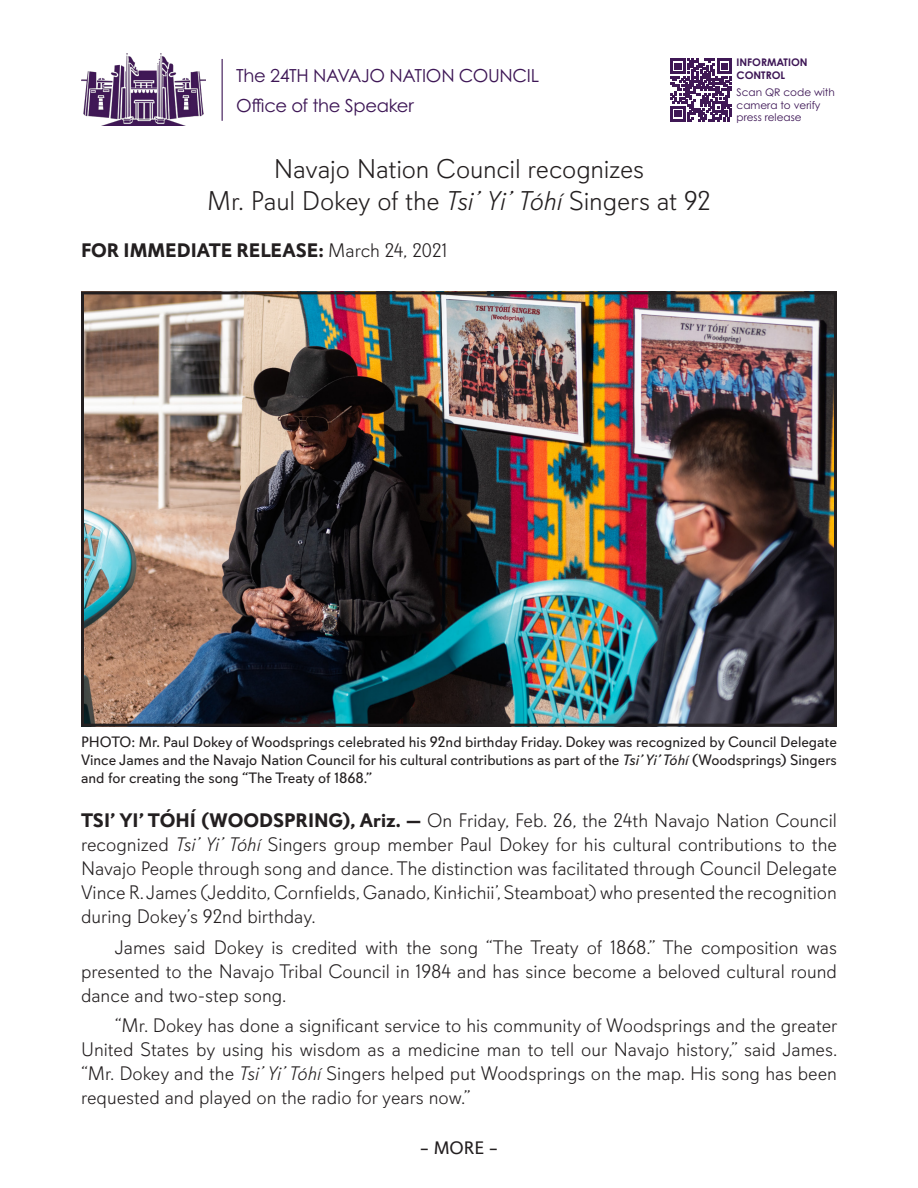
<style>
.page{position:relative;width:918px;height:1188px;background:#fff}
.page>*{position:absolute;margin:0;border:0;box-sizing:border-box;transform-origin:0 0}
.PR_Title{font:300 27px "Davis Sans";letter-spacing:-.01em;color:#231f20}
.Regular_PR_Paragraph{font:300 19.5px/24px "Davis Sans";color:#231f20;text-align:justify}
.PR_First_Paragraph{font:300 19.5px/24px "Davis Sans";color:#231f20;text-align:justify}
.t1{font:700 19.5px "Davis Sans";color:#231f20}
.t2{font:18px "Century Gothic Pro";letter-spacing:-.02em;color:#3d1655}
.t3{font:18px "Davis Sans";color:#231f20}
.t4{font:15px/18px "Davis Sans";color:#231f20;text-align:justify}
.t5{font:10.5px/12.6px "Century Gothic Pro";color:#3d1655}
.t6{font:700 10.5px "Century Gothic Pro";color:#3d1655}
.s1{font-style:italic}
.s2{font-weight:300}
.s3{font-weight:700}
</style>
<div class="page">
<svg style="left:671px;top:59px;width:61px;height:62px"></svg>
<hr style="left:222px;top:59px;width:1px;height:62px;background:#3d1655">
<img style="left:81px;top:54px;width:125px;height:72px">
<img style="left:85px;top:295px;width:748px;height:428px">
<div style="left:81px;top:291px;width:756px;height:436px;border:3px solid #231f20"></div>
<p class="t2" style="left:236px;top:64px;width:304px">The 24TH NAVAJO NATION COUNCIL</p>
<p class="t2" style="left:236px;top:94px;width:179px">Office of the Speaker</p>
<p class="PR_Title" style="left:274px;top:154px;width:372px">Navajo Nation Council recognizes</p>
<p class="PR_Title" style="left:207px;top:186px;width:505px">Mr. Paul Dokey of the <span class="s1">Tsi’ Yi’ Tóhí</span> Singers at 92</p>
<p class="t1" style="left:81px;top:238px;width:368px">FOR IMMEDIATE RELEASE: <span class="s2">March 24, 2021</span></p>
<p class="t6" style="left:737px;top:56px;width:73px">INFORMATION</p>
<p class="t6" style="left:737px;top:69px;width:50px">CONTROL</p>
<p class="t5" style="left:737px;top:86px;width:100px">Scan QR code with camera to verify</p>
<p class="t5" style="left:737px;top:111px;width:67px">press release</p>
<p class="t4" style="left:81px;top:733px;width:757px">PHOTO: Mr. Paul Dokey of Woodsprings celebrated his 92nd birthday Friday. Dokey was recognized by Council Delegate Vince James and the Navajo Nation Council for his cultural contributions as part of the <span class="s1">Tsi’ Yi’ Tóhí</span> (Woodsprings) Singers and for creating the song “The Treaty of 1868.”</p>
<p class="PR_First_Paragraph" style="left:81px;top:809px;width:758px"><span class="s3">TSI’ YI’ TÓHÍ (WOODSPRING), Ariz. —</span> On Friday, Feb. 26, the 24th Navajo Nation Council recognized <span class="s1">Tsi’ Yi’ Tóhí</span> Singers group member Paul Dokey for his cultural contributions to the Navajo People through song and dance. The distinction was facilitated through Council Delegate Vince R. James (Jeddito, Cornfields, Ganado, Kinłichii’, Steamboat) who presented the recognition during Dokey’s 92nd birthday.</p>
<p class="Regular_PR_Paragraph" style="left:81px;top:935px;width:758px;text-indent:34px">James said Dokey is credited with the song “The Treaty of 1868.” The composition was presented to the Navajo Tribal Council in 1984 and has since become a beloved cultural round dance and two-step song.</p>
<p class="Regular_PR_Paragraph" style="left:81px;top:1014px;width:758px;text-indent:34px">“Mr. Dokey has done a significant service to his community of Woodsprings and the greater United States by using his wisdom as a medicine man to tell our Navajo history,” said James. “Mr. Dokey and the <span class="s1">Tsi’ Yi’ Tóhí</span> Singers helped put Woodsprings on the map. His song has been requested and played on the radio for years now.”</p>
<p class="t3" style="left:420px;top:1138px;width:80px">– MORE –</p>
</div>
